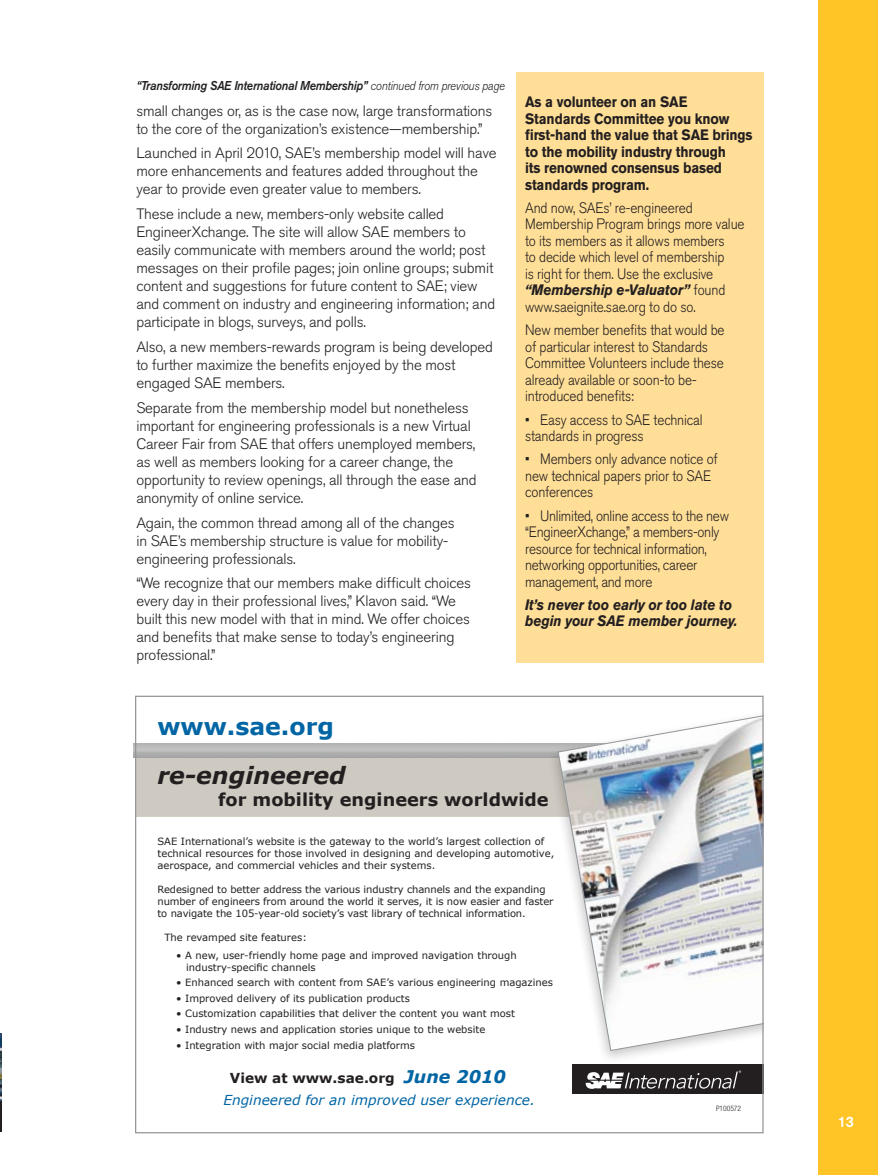
<style>
.page{position:relative;width:878px;height:1175px;background:#fff}
.page>*{position:absolute;margin:0;border:0;box-sizing:border-box;transform-origin:0 0}
.t1{font:italic 700 23.7px "Verdana";color:#231f20}
.t2{font:700 23.7px "Verdana";color:#0065a4}
.t3{font:700 17.7px "Verdana";color:#231f20}
.t4{font:300 15px/18px "Akzidenz Grotesk Pro";letter-spacing:-.01em;color:#231f20}
.t5{font:300 15px/16.5px "Akzidenz Grotesk Pro";letter-spacing:-.01em;color:#231f20;scale:.9 1}
.t6{font:700 15px/16.5px "Akzidenz Grotesk Pro";letter-spacing:-.01em;color:#231f20;scale:.9 1}
.t7{font:italic 700 15px/16.5px "Akzidenz Grotesk Pro";letter-spacing:-.01em;color:#231f20;scale:.9 1}
.t8{font:500 15px "Akzidenz Grotesk Pro";color:#fff}
.t9{font:italic 13.65px/22px "Verdana";color:#0065a4}
.t10{font:italic 500 12.75px "Akzidenz Grotesk Pro";letter-spacing:-.015em;color:#231f20;scale:.9 1}
.t11{font:9.9px/12px "Verdana";color:#231f20}
.t12{font:300 condensed 7.5px "Helvetica Neue LT Std";color:#231f20}
.s1{font-weight:300}
.s2{font-weight:700;font-style:italic}
.s3{font-weight:700;font-style:normal;color:#231f20}
.s4{font-weight:700;font-size:17.4px}
</style>
<div class="page">
<div style="left:818px;top:0;width:60px;height:1174px;background:#ffc425"></div>
<div style="left:137px;top:758px;width:409px;height:59px;background:#cfcac1"></div>
<div style="left:546px;top:695px;width:217px;height:368px;background:#231f20;opacity:.25"></div>
<svg style="left:557px;top:699px;width:204px;height:352px"></svg>
<div style="left:572px;top:1064px;width:191px;height:30px;background:#231f20"></div>
<svg style="left:585px;top:1070px;width:156px;height:18px"></svg>
<div style="left:516px;top:72px;width:247px;height:591px;background:#ffde97"></div>
<img style="left:0;top:1034px;width:1px;height:66px">
<hr style="left:0;top:1100px;width:1px;height:31px;background:#231f20">
<p class="t10" style="left:136px;top:77px;width:411px">“Transforming SAE International Membership” <span class="s1">continued from previous page</span></p>
<p class="t4" style="left:136px;top:101px;width:357px">small changes or, as is the case now, large transformations to the core of the organization’s existence—membership.”</p>
<p class="t4" style="left:136px;top:144px;width:362px">Launched in April 2010, SAE’s membership model will have more enhancements and features added throughout the year to provide even greater value to members.</p>
<p class="t4" style="left:136px;top:205px;width:360px">These include a new, members-only website called EngineerXchange. The site will allow SAE members to easily communicate with members around the world; post messages on their profile pages; join online groups; submit content and suggestions for future content to SAE; view and comment on industry and engineering information; and participate in blogs, surveys, and polls.</p>
<p class="t4" style="left:136px;top:338px;width:358px">Also, a new members-rewards program is being developed to further maximize the benefits enjoyed by the most engaged SAE members.</p>
<p class="t4" style="left:136px;top:398px;width:341px">Separate from the membership model but nonetheless important for engineering professionals is a new Virtual Career Fair from SAE that offers unemployed members, as well as members looking for a career change, the opportunity to review openings, all through the ease and anonymity of online service.</p>
<p class="t4" style="left:136px;top:513px;width:320px">Again, the common thread among all of the changes in SAE’s membership structure is value for mobility&shy;engineering professionals.</p>
<p class="t4" style="left:136px;top:574px;width:336px">“We recognize that our members make difficult choices every day in their professional lives,” Klavon said. “We built this new model with that in mind. We offer choices and benefits that make sense to today’s engineering professional.”</p>
<p class="t6" style="left:525px;top:93px;width:254px">As a volunteer on an SAE<br>Standards Committee you know first-hand the value that SAE brings to the mobility industry through<br>its renowned consensus based standards program.</p>
<p class="t5" style="left:525px;top:199px;width:245px">And now, SAEs’ re-engineered Membership Program brings more value to its members as it allows members<br>to decide which level of membership<br>is right for them. Use the exclusive <span class="s2">“Membership e-Valuator”</span> found www.saeignite.sae.org to do so.</p>
<p class="t5" style="left:525px;top:322px;width:223px">New member benefits that would be of particular interest to Standards<br>Committee Volunteers include these already available or soon-to be&shy;introduced benefits:</p>
<p class="t5" style="left:525px;top:411px;width:199px">• Easy access to SAE technical standards in progress</p>
<p class="t5" style="left:525px;top:451px;width:216px">• Members only advance notice of new technical papers prior to SAE conferences</p>
<p class="t5" style="left:525px;top:507px;width:228px">• Unlimited, online access to the new “EngineerXchange,” a members-only resource for technical information, networking opportunities, career management, and more</p>
<p class="t7" style="left:525px;top:596px;width:237px">It’s never too early or too late to begin your SAE member journey.</p>
<h1 class="t2" style="left:157px;top:710px;width:178px">www.sae.org</h1>
<h1 class="t1" style="left:157px;top:760px;width:190px">re-engineered</h1>
<p class="t3" style="left:218px;top:787px;width:332px">for mobility engineers worldwide</p>
<p class="t11" style="left:157px;top:836px;width:398px">SAE International’s website is the gateway to the world’s largest collection of technical resources for those involved in designing and developing automotive, aerospace, and commercial vehicles and their systems.</p>
<p class="t11" style="left:157px;top:884px;width:397px">Redesigned to better address the various industry channels and the expanding number of engineers from around the world it serves, it is now easier and faster to navigate the 105-year-old society’s vast library of technical information.</p>
<p class="t11" style="left:164px;top:931px;width:144px">The revamped site features:</p>
<p class="t11" style="left:186px;top:949px;width:332px;text-indent:-10px">• A new, user-friendly home page and improved navigation through industry-specific channels</p>
<p class="t11" style="left:176px;top:976px;width:378px">• Enhanced search with content from SAE’s various engineering magazines</p>
<p class="t11" style="left:176px;top:992px;width:235px">• Improved delivery of its publication products</p>
<p class="t11" style="left:176px;top:1008px;width:340px">• Customization capabilities that deliver the content you want most</p>
<p class="t11" style="left:176px;top:1023px;width:310px">• Industry news and application stories unique to the website</p>
<p class="t11" style="left:176px;top:1039px;width:240px">• Integration with major social media platforms</p>
<p class="t9" style="left:223px;top:1067px;width:313px;text-indent:7px"><span class="s3">View at www.sae.org</span> <span class="s4">June 2010<br></span>Engineered for an improved user experience.</p>
<p class="t12" style="left:716px;top:1104px;width:27px">P100572</p>
<p class="t8" style="left:837px;top:1112px;width:17px">13</p>
</div>
